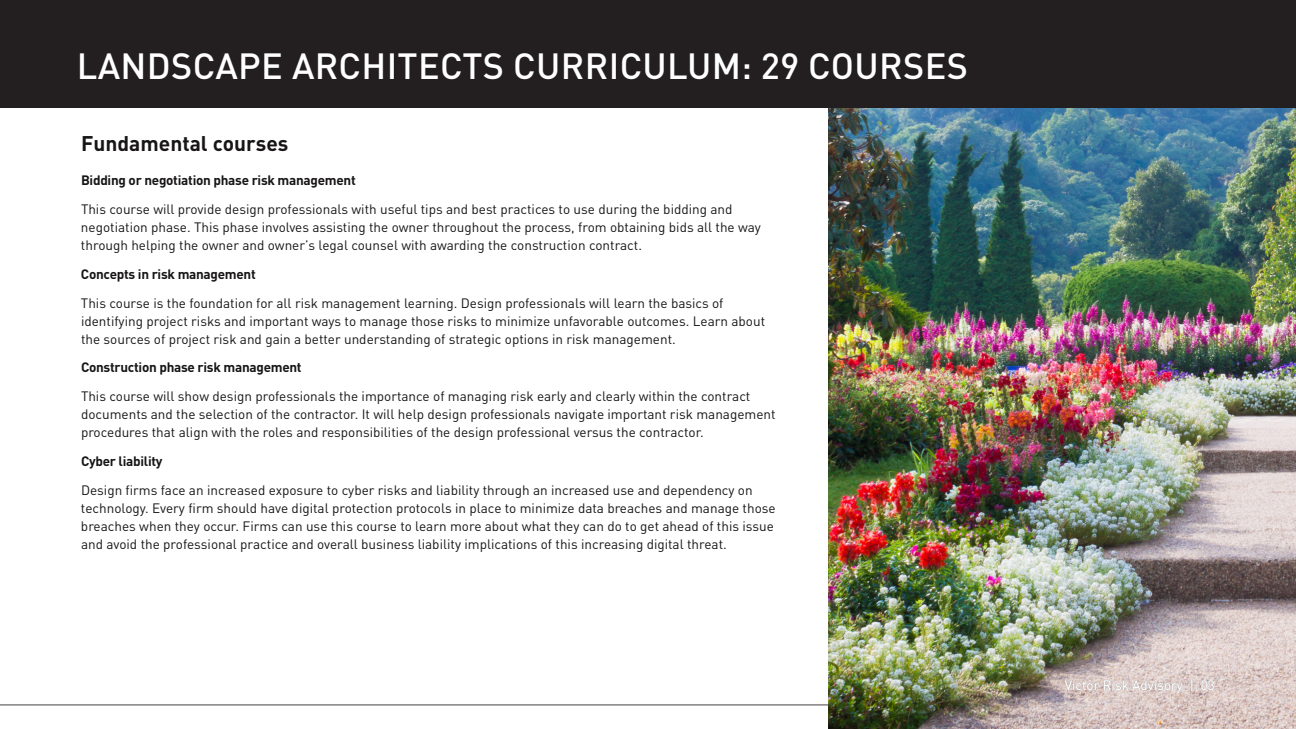
<style>
.page{position:relative;width:1296px;height:729px;background:#fff}
.page>*{position:absolute;margin:0;border:0;box-sizing:border-box;transform-origin:0 0}
.Page_Title_30_36_tem{font:500 36px "DINOT";letter-spacing:.01em;color:#fff}
.Body_Text_9_12{font:700 21px "DINOT";color:#171516}
.Body_Text_9_12-2{font:13.5px/18px "DINOT";color:#171516}
.t1{font:13.5px "DINOT";color:#fff}
.s1{font-weight:700}
</style>
<div class="page">
<hr style="left:0;top:705px;width:1215px;height:1px;background:#171516">
<div style="left:0;top:0;width:1296px;height:108px;background:#231f20"></div>
<img style="left:828px;top:108px;width:468px;height:621px">
<h2 class="Page_Title_30_36_tem" style="left:77px;top:38px;width:893px">LANDSCAPE ARCHITECTS CURRICULUM: 29 COURSES</h2>
<p class="Body_Text_9_12" style="left:81px;top:127px;width:209px">Fundamental courses</p>
<p class="Body_Text_9_12-2" style="left:81px;top:165px;width:653px;line-height:28.8px"><span class="s1">Bidding or negotiation phase risk management<br></span>This course will provide design professionals with useful tips and best practices to use during the bidding and</p>
<p class="Body_Text_9_12-2" style="left:81px;top:217px;width:681px">negotiation phase. This phase involves assisting the owner throughout the process, from obtaining bids all the way through helping the owner and owner’s legal counsel with awarding the construction contract.</p>
<p class="Body_Text_9_12-2" style="left:81px;top:258px;width:644px;line-height:28.8px"><span class="s1">Concepts in risk management<br></span>This course is the foundation for all risk management learning. Design professionals will learn the basics of</p>
<p class="Body_Text_9_12-2" style="left:81px;top:311px;width:686px">identifying project risks and important ways to manage those risks to minimize unfavorable outcomes. Learn about the sources of project risk and gain a better understanding of strategic options in risk management.</p>
<p class="Body_Text_9_12-2" style="left:81px;top:352px;width:671px;line-height:28.8px"><span class="s1">Construction phase risk management<br></span>This course will show design professionals the importance of managing risk early and clearly within the contract</p>
<p class="Body_Text_9_12-2" style="left:81px;top:404px;width:696px">documents and the selection of the contractor. It will help design professionals navigate important risk management procedures that align with the roles and responsibilities of the design professional versus the contractor.</p>
<p class="Body_Text_9_12-2" style="left:81px;top:446px;width:673px;line-height:28.8px"><span class="s1">Cyber liability<br></span>Design firms face an increased exposure to cyber risks and liability through an increased use and dependency on</p>
<p class="Body_Text_9_12-2" style="left:81px;top:498px;width:696px">technology. Every firm should have digital protection protocols in place to minimize data breaches and manage those breaches when they occur. Firms can use this course to learn more about what they can do to get ahead of this issue and avoid the professional practice and overall business liability implications of this increasing digital threat.</p>
<p class="t1" style="left:1065px;top:674px;width:152px">Victor Risk Advisory | 03</p>
</div>
